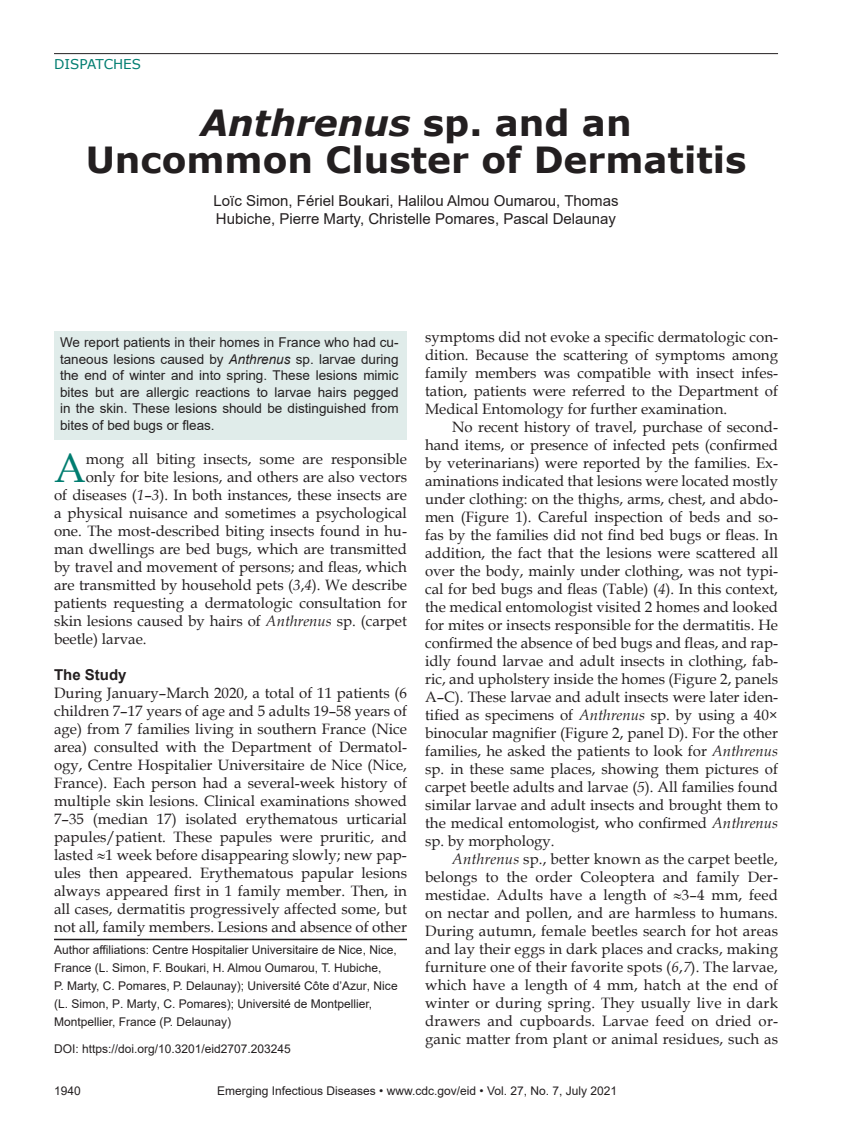
<style>
.page{position:relative;width:851px;height:1134px;background:#fff}
.page>*{position:absolute;margin:0;border:0;box-sizing:border-box;transform-origin:0 0}
.t1{font:40.8px "Book Antiqua";color:#007d70}
.t2{font:700 36px/37.5px "Verdana";color:#231f20;text-align:center}
.t3{font:15px/18px "Book Antiqua";color:#231f20;text-align:justify}
.t4{font:15px/18px "Arial";color:#231f20}
.t5{font:700 15px "Arial";color:#231f20}
.t6{font:13.5px/16.5px "Arial";color:#231f20;text-align:justify}
.t7{font:13.5px "Verdana";color:#007d70}
.t8{font:12px/18px "Arial";color:#231f20}
.s1{font-style:italic}
</style>
<div class="page">
<hr style="left:54px;top:53px;width:724px;height:1px;background:#231f20">
<div style="left:54px;top:332px;width:353px;height:108px;background:#e0ecea"></div>
<hr style="left:54px;top:939px;width:353px;height:1px;background:#231f20">
<p class="t7" style="left:54px;top:55px;width:88px">DISPATCHES</p>
<h2 class="t2" style="left:86px;top:103px;width:662px"><span class="s1">Anthrenus</span> sp. and an<br>Uncommon Cluster of Dermatitis</h2>
<p class="t4" style="left:213px;top:192px;width:406px">Loïc Simon, Fériel Boukari, Halilou Almou Oumarou, Thomas<br>Hubiche, Pierre Marty, Christelle Pomares, Pascal Delaunay</p>
<p class="t6" style="left:60px;top:334px;width:340px">We report patients in their homes in France who had cu&shy;taneous lesions caused by <span class="s1">Anthrenus</span> sp. larvae during the end of winter and into spring. These lesions mimic bites but are allergic reactions to larvae hairs pegged in the skin. These lesions should be distinguished from bites of bed bugs or fleas.</p>
<h1 class="t1" style="left:54px;top:440px;width:33px">A</h1>
<p class="t3" style="left:86px;top:450px;width:323px">mong all biting insects, some are responsible</p>
<p class="t3" style="left:86px;top:468px;width:323px">only for bite lesions, and others are also vectors</p>
<p class="t3" style="left:54px;top:486px;width:354px">of diseases (<span class="s1">1</span>–<span class="s1">3</span>). In both instances, these insects are</p>
<p class="t3" style="left:54px;top:504px;width:354px">a physical nuisance and sometimes a psychological</p>
<p class="t3" style="left:54px;top:522px;width:354px">one. The most-described biting insects found in hu-</p>
<p class="t3" style="left:54px;top:540px;width:354px">man dwellings are bed bugs, which are transmitted</p>
<p class="t3" style="left:54px;top:558px;width:354px">by travel and movement of persons; and fleas, which</p>
<p class="t3" style="left:54px;top:576px;width:354px">are transmitted by household pets (<span class="s1">3</span>,<span class="s1">4</span>). We describe</p>
<p class="t3" style="left:54px;top:594px;width:354px">patients requesting a dermatologic consultation for</p>
<p class="t3" style="left:54px;top:612px;width:354px">skin lesions caused by hairs of <span class="s1">Anthrenus</span> sp. (carpet</p>
<p class="t3" style="left:54px;top:630px;width:94px">beetle) larvae.</p>
<p class="t5" style="left:54px;top:664px;width:74px">The Study</p>
<p class="t3" style="left:54px;top:684px;width:354px">During January–March 2020, a total of 11 patients (6 children 7–17 years of age and 5 adults 19–58 years of age) from 7 families living in southern France (Nice area) consulted with the Department of Dermatol&shy;ogy, Centre Hospitalier Universitaire de Nice (Nice, France). Each person had a several-week history of multiple skin lesions. Clinical examinations showed 7–35 (median 17) isolated erythematous urticarial papules/patient. These papules were pruritic, and lasted ≈1 week before disappearing slowly; new pap&shy;ules then appeared. Erythematous papular lesions always appeared first in 1 family member. Then, in all cases, dermatitis progressively affected some, but not all, family members. Lesions and absence of other</p>
<p class="t8" style="left:54px;top:940px;width:345px">Author affiliations: Centre Hospitalier Universitaire de Nice, Nice, France (L. Simon, F. Boukari, H. Almou Oumarou, T. Hubiche,<br>P. Marty, C. Pomares, P. Delaunay); Université Côte d’Azur, Nice (L. Simon, P. Marty, C. Pomares); Université de Montpellier, Montpellier, France (P. Delaunay)</p>
<p class="t8" style="left:54px;top:1039px;width:238px">DOI: https://doi.org/10.3201/eid2707.203245</p>
<p class="t3" style="left:425px;top:328px;width:354px">symptoms did not evoke a specific dermatologic con&shy;dition. Because the scattering of symptoms among family members was compatible with insect infes&shy;tation, patients were referred to the Department of Medical Entomology for further examination.</p>
<p class="t3" style="left:425px;top:418px;width:354px;text-indent:27px">No recent history of travel, purchase of second&shy;hand items, or presence of infected pets (confirmed by veterinarians) were reported by the families. Ex&shy;aminations indicated that lesions were located mostly under clothing: on the thighs, arms, chest, and abdo&shy;men (Figure 1). Careful inspection of beds and so&shy;fas by the families did not find bed bugs or fleas. In addition, the fact that the lesions were scattered all over the body, mainly under clothing, was not typi&shy;cal for bed bugs and fleas (Table) (<span class="s1">4</span>). In this context, the medical entomologist visited 2 homes and looked for mites or insects responsible for the dermatitis. He confirmed the absence of bed bugs and fleas, and rap&shy;idly found larvae and adult insects in clothing, fab&shy;ric, and upholstery inside the homes (Figure 2, panels A–C). These larvae and adult insects were later iden&shy;tified as specimens of <span class="s1">Anthrenus</span> sp. by using a 40× binocular magnifier (Figure 2, panel D). For the other families, he asked the patients to look for <span class="s1">Anthrenus </span>sp. in these same places, showing them pictures of carpet beetle adults and larvae (<span class="s1">5</span>). All families found similar larvae and adult insects and brought them to the medical entomologist, who confirmed <span class="s1">Anthrenus </span>sp. by morphology.</p>
<p class="t3" style="left:425px;top:850px;width:354px;text-indent:27px"><span class="s1">Anthrenus</span> sp., better known as the carpet beetle, belongs to the order Coleoptera and family Der&shy;mestidae. Adults have a length of ≈3–4 mm, feed on nectar and pollen, and are harmless to humans.<br>During autumn, female beetles search for hot areas and lay their eggs in dark places and cracks, making furniture one of their favorite spots (<span class="s1">6</span>,<span class="s1">7</span>). The larvae, which have a length of 4 mm, hatch at the end of winter or during spring. They usually live in dark drawers and cupboards. Larvae feed on dried or&shy;ganic matter from plant or animal residues, such as</p>
<p class="t8" style="left:54px;top:1082px;width:28px">1940</p>
<p class="t8" style="left:217px;top:1082px;width:401px">Emerging Infectious Diseases • www.cdc.gov/eid • Vol. 27, No. 7, July 2021</p>
</div>
